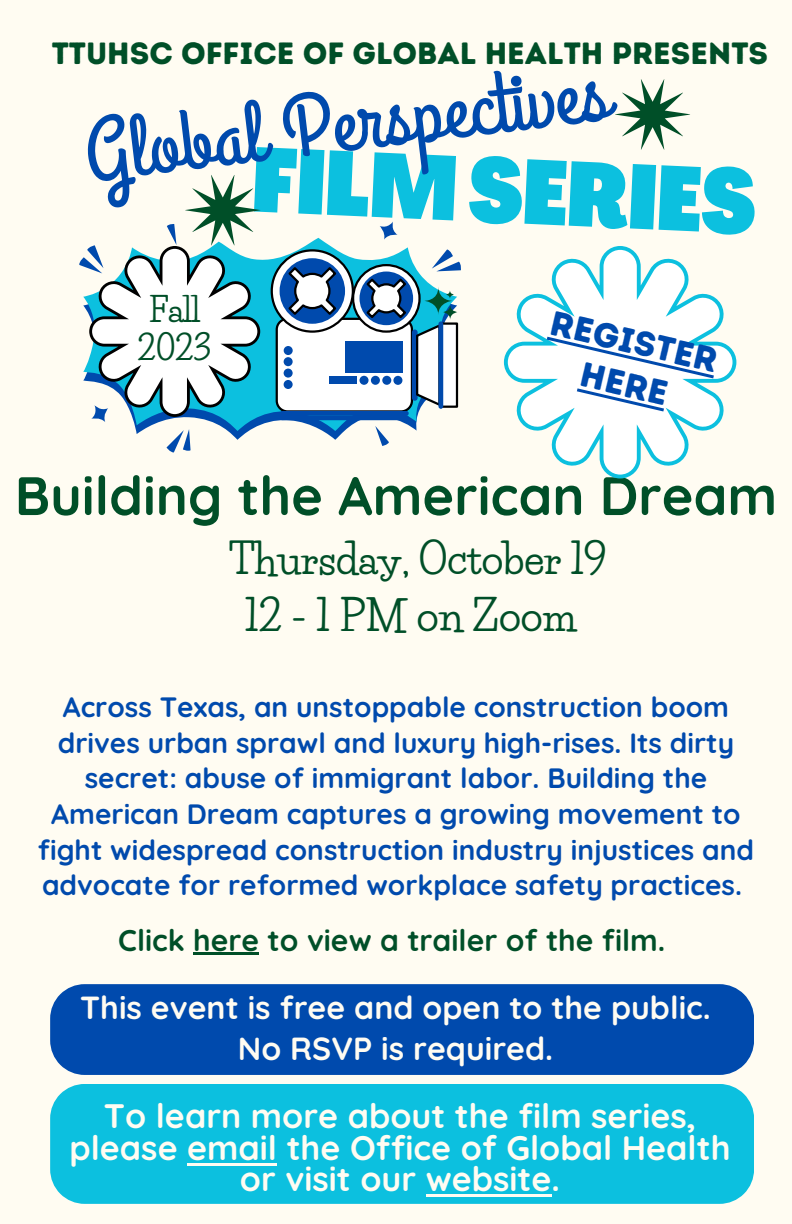
<style>
.page{position:relative;width:792px;height:1224px;background:#fffcf2}
.page>*{position:absolute;margin:0;border:0;box-sizing:border-box;transform-origin:0 0}
.t1{font:900 89.6px "Agrandir Tight";color:#0cc0df}
.t2{font:87.6px "Grand Hotel";color:#004aad}
.t3{font:700 54px "Quicksand";color:#004f28}
.t4{font:700 41.2px "Life Savers";color:#004f28}
.t5{font:700 40.6px "Life Savers";color:#004f28}
.t6{font:34.6px/43.4px "Intro Rust Base";color:#004aad;text-align:center}
.t7{font:700 34px/31.6px "Quicksand";color:#fffcf2;text-align:center}
.t8{font:700 32.8px/37.6px "Life Savers";color:#004f28;text-align:center}
.t9{font:700 32px "Quicksand";color:#fffcf2}
.t10{font:30.8px "Intro Rust Base";color:#004f28}
.t11{font:700 30px "Quicksand";color:#004f28}
.t12{font:700 28px/35.6px "Quicksand";color:#004aad;text-align:center}
</style>
<div class="page">
<svg style="left:380px;top:440px;width:9px;height:6px"></svg>
<svg style="left:167px;top:440px;width:24px;height:12px"></svg>
<svg style="left:457px;top:261px;width:4px;height:10px"></svg>
<svg style="left:380px;top:222px;width:18px;height:18px"></svg>
<svg style="left:136px;top:431px;width:251px;height:9px"></svg>
<svg style="left:91px;top:238px;width:366px;height:193px"></svg>
<div style="left:441px;top:324px;width:16px;height:83px;background:#fff"></div>
<div style="left:440px;top:322px;width:18px;height:86px;border:2px solid #000"></div>
<div style="left:277px;top:319px;width:135px;height:92px;background:#fff;border-radius:11px"></div>
<div style="left:276px;top:318px;width:137px;height:95px;border:2px solid #000;border-radius:11px"></div>
<div style="left:280px;top:411px;width:129px;height:5px;background:#004aad;border-radius:2px"></div>
<div style="left:280px;top:415px;width:129px;height:5px;background:#004aad;border-radius:2px"></div>
<div style="left:412px;top:330px;width:6px;height:71px;background:#004aad;border-radius:3px"></div>
<svg style="left:415px;top:322px;width:23px;height:86px"></svg>
<div style="left:438px;top:321px;width:5px;height:88px;background:#004aad;border-radius:2px"></div>
<div style="left:345px;top:341px;width:57px;height:32px;background:#004aad"></div>
<div style="left:284px;top:346px;width:9px;height:9px;background:#004aad;border-radius:50%"></div>
<div style="left:284px;top:357px;width:9px;height:9px;background:#004aad;border-radius:50%"></div>
<div style="left:284px;top:369px;width:9px;height:9px;background:#004aad;border-radius:50%"></div>
<div style="left:284px;top:380px;width:9px;height:9px;background:#004aad;border-radius:50%"></div>
<div style="left:393px;top:376px;width:9px;height:9px;background:#004aad;border-radius:50%"></div>
<div style="left:382px;top:376px;width:9px;height:9px;background:#004aad;border-radius:50%"></div>
<div style="left:371px;top:376px;width:9px;height:9px;background:#004aad;border-radius:50%"></div>
<div style="left:360px;top:376px;width:9px;height:9px;background:#004aad;border-radius:50%"></div>
<div style="left:329px;top:377px;width:27px;height:7px;background:#004aad"></div>
<svg style="left:353px;top:265px;width:67px;height:67px"></svg>
<div style="left:352px;top:264px;width:69px;height:69px;border:2px solid #000;border-radius:50%"></div>
<div style="left:360px;top:272px;width:53px;height:53px;background:#004aad;border-radius:50%"></div>
<svg style="left:365px;top:277px;width:43px;height:43px"></svg>
<svg style="left:272px;top:250px;width:81px;height:82px;fill:#fff"></svg>
<div style="left:271px;top:249px;width:83px;height:84px;border:2px solid #000;border-radius:50%"></div>
<div style="left:280px;top:258px;width:65px;height:66px;background:#004aad;border-radius:50%"></div>
<svg style="left:286px;top:265px;width:52px;height:52px"></svg>
<svg style="left:424px;top:287px;width:29px;height:28px"></svg>
<svg style="left:442px;top:304px;width:16px;height:16px"></svg>
<svg style="left:446px;top:290px;width:8px;height:9px"></svg>
<svg style="left:615px;top:79px;width:75px;height:71px"></svg>
<div style="left:50px;top:984px;width:704px;height:91px;background:#004aad"></div>
<div style="left:50px;top:1084px;width:704px;height:120px;background:#0cc0df"></div>
<svg style="left:79px;top:175px;width:181px;height:242px"></svg>
<hr style="left:187px;top:1163px;width:90px;height:3px;background:#fffcf2">
<hr style="left:426px;top:1194px;width:126px;height:3px;background:#fffcf2">
<svg style="left:504px;top:246px;width:232px;height:232px"></svg>
<svg style="left:508px;top:250px;width:225px;height:225px;fill:#fff"></svg>
<svg style="left:547px;top:337px;width:167px;height:41px"></svg>
<svg style="left:577px;top:388px;width:87px;height:23px"></svg>
<hr style="left:193px;top:952px;width:66px;height:3px;background:#004f28">
<p class="t10" style="left:52px;top:34px;width:718px">TTUHSC OFFICE OF GLOBAL HEALTH PRESENTS</p>
<p class="t2" style="left:78px;top:99px;width:528px;rotate:-7deg">Global Perspectives</p>
<p class="t1" style="left:255px;top:142px;width:505px;rotate:3deg">FILMSERIES</p>
<p class="t8" style="left:138px;top:292px;width:75px">Fall<br>2023</p>
<p class="t6" style="left:556px;top:301px;width:172px;rotate:13deg">REGISTER<br>HERE</p>
<p class="t3" style="left:15px;top:461px;width:764px">Building the American Dream</p>
<p class="t5" style="left:229px;top:535px;width:379px">Thursday, October 19</p>
<p class="t4" style="left:245px;top:591px;width:333px">12 - 1 PM on Zoom</p>
<p class="t12" style="left:38px;top:689px;width:718px">Across Texas, an unstoppable construction boom drives urban sprawl and luxury high-rises. Its dirty secret: abuse of immigrant labor. Building the American Dream captures a growing movement to fight widespread construction industry injustices and advocate for reformed workplace safety practices.</p>
<p class="t11" style="left:118px;top:921px;width:549px">Click here to view a trailer of the film.</p>
<p class="t9" style="left:80px;top:987px;width:632px">This event is free and open to the public.</p>
<p class="t9" style="left:238px;top:1028px;width:317px">No RSVP is required.</p>
<p class="t7" style="left:69px;top:1100px;width:663px">To learn more about the film series, please email the Office of Global Health or visit our website.</p>
</div>
